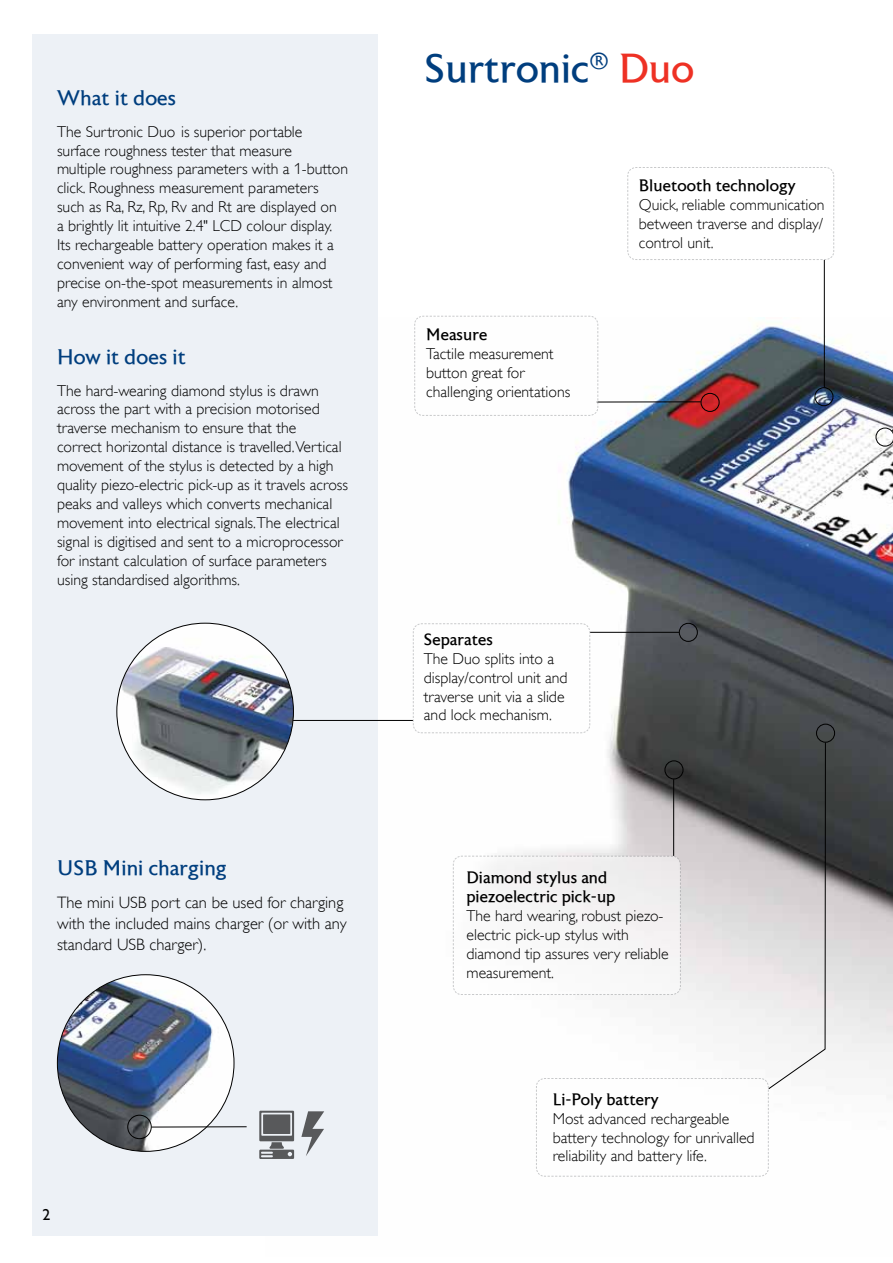
<style>
.page{position:relative;width:893px;height:1263px;background:#fff}
.page>*{position:absolute;margin:0;border:0;box-sizing:border-box;transform-origin:0 0}
.t1{font:40.35px "Astoria Roman";color:#003e7e}
.t2{font:21px "Astoria Roman";color:#003e7e}
.t3{font:300 16.5px/21px "Gill Alt One";color:#000}
.t4{font:16.5px/18.9px "Astoria Roman";color:#000}
.t5{font:300 15.75px/18.9px "Gill Alt One";color:#000}
.t6{font:15.75px "Gill Alt One";color:#000}
.s1{color:#ee3124}
</style>
<div class="page">
<img style="left:266px;top:318px;width:627px;height:918px">
<div style="left:33px;top:34px;width:345px;height:1201px;background:#edf1f6"></div>
<div style="left:816px;top:724px;width:19px;height:18px;border:1px solid #000;border-radius:50%"></div>
<div style="left:679px;top:623px;width:19px;height:19px;border:1px solid #000;border-radius:50%"></div>
<div style="left:701px;top:393px;width:18px;height:19px;border:1px solid #000;border-radius:50%"></div>
<hr style="left:824px;top:260px;width:1px;height:127px;background:#000">
<svg style="left:876px;top:318px;width:17px;height:128px"></svg>
<hr style="left:596px;top:401px;width:105px;height:1px;background:#000">
<svg style="left:414px;top:315px;width:185px;height:101px"></svg>
<svg style="left:627px;top:167px;width:207px;height:93px"></svg>
<svg style="left:413px;top:623px;width:177px;height:110px"></svg>
<hr style="left:590px;top:632px;width:89px;height:1px;background:#000">
<svg style="left:453px;top:742px;width:373px;height:435px"></svg>
<svg style="left:301px;top:1111px;width:23px;height:45px"></svg>
<svg style="left:259px;top:1111px;width:35px;height:48px"></svg>
<img style="left:57px;top:975px;width:177px;height:176px;border-radius:88px">
<img style="left:117px;top:623px;width:176px;height:177px;border-radius:88px">
<div style="left:127px;top:1115px;width:25px;height:24px;border:1px solid #000;border-radius:50%"></div>
<hr style="left:151px;top:1126px;width:96px;height:1px;background:#000">
<hr style="left:673px;top:779px;width:1px;height:77px;background:#000">
<hr style="left:293px;top:720px;width:120px;height:1px;background:#000">
<div style="left:814px;top:387px;width:19px;height:19px;border:1px solid #000;border-radius:50%"></div>
<h2 class="t2" style="left:57px;top:87px;width:121px">What it does</h2>
<p class="t5" style="left:57px;top:122px;width:293px">The Surtronic Duo is superior portable surface roughness tester that measure<br>multiple roughness parameters with a 1-button click. Roughness measurement parameters such as Ra, Rz, Rp, Rv and Rt are displayed on<br>a brightly lit intuitive 2.4" LCD colour display.<br>Its rechargeable battery operation makes it a convenient way of performing fast, easy and precise on-the-spot measurements in almost any environment and surface.</p>
<h2 class="t2" style="left:57px;top:345px;width:130px">How it does it</h2>
<p class="t5" style="left:57px;top:381px;width:292px">The hard-wearing diamond stylus is drawn across the part with a precision motorised traverse mechanism to ensure that the<br>correct horizontal distance is travelled.Vertical movement of the stylus is detected by a high quality piezo-electric pick-up as it travels across peaks and valleys which converts mechanical movement into electrical signals.The electrical signal is digitised and sent to a microprocessor for instant calculation of surface parameters using standardised algorithms.</p>
<h2 class="t2" style="left:57px;top:856px;width:171px">USB Mini charging</h2>
<p class="t3" style="left:57px;top:892px;width:291px">The mini USB port can be used for charging with the included mains charger (or with any standard USB charger).</p>
<p class="t6" style="left:43px;top:1205px;width:18px">22</p>
<h1 class="t1" style="left:424px;top:47px;width:271px">Surtronic<sup>®</sup> <span class="s1">Duo</span></h1>
<p class="t4" style="left:426px;top:326px;width:63px">Measure</p>
<p class="t5" style="left:426px;top:344px;width:146px">Tactile measurement button great for challenging orientations</p>
<p class="t4" style="left:639px;top:176px;width:158px">Bluetooth technology</p>
<p class="t5" style="left:639px;top:195px;width:187px;text-align:justify">Quick, reliable communication between traverse and display/ control unit.</p>
<p class="t4" style="left:424px;top:630px;width:71px">Separates</p>
<p class="t5" style="left:424px;top:649px;width:145px">The Duo splits into a display/control unit and traverse unit via a slide and lock mechanism.</p>
<p class="t4" style="left:467px;top:869px;width:150px">Diamond stylus and piezoelectric pick-up</p>
<p class="t5" style="left:467px;top:906px;width:204px">The hard wearing, robust piezo&shy;electric pick-up stylus with diamond tip assures very reliable measurement.</p>
<p class="t4" style="left:553px;top:1090px;width:108px">Li-Poly battery</p>
<p class="t5" style="left:553px;top:1109px;width:203px">Most advanced rechargeable battery technology for unrivalled reliability and battery life.</p>
</div>
